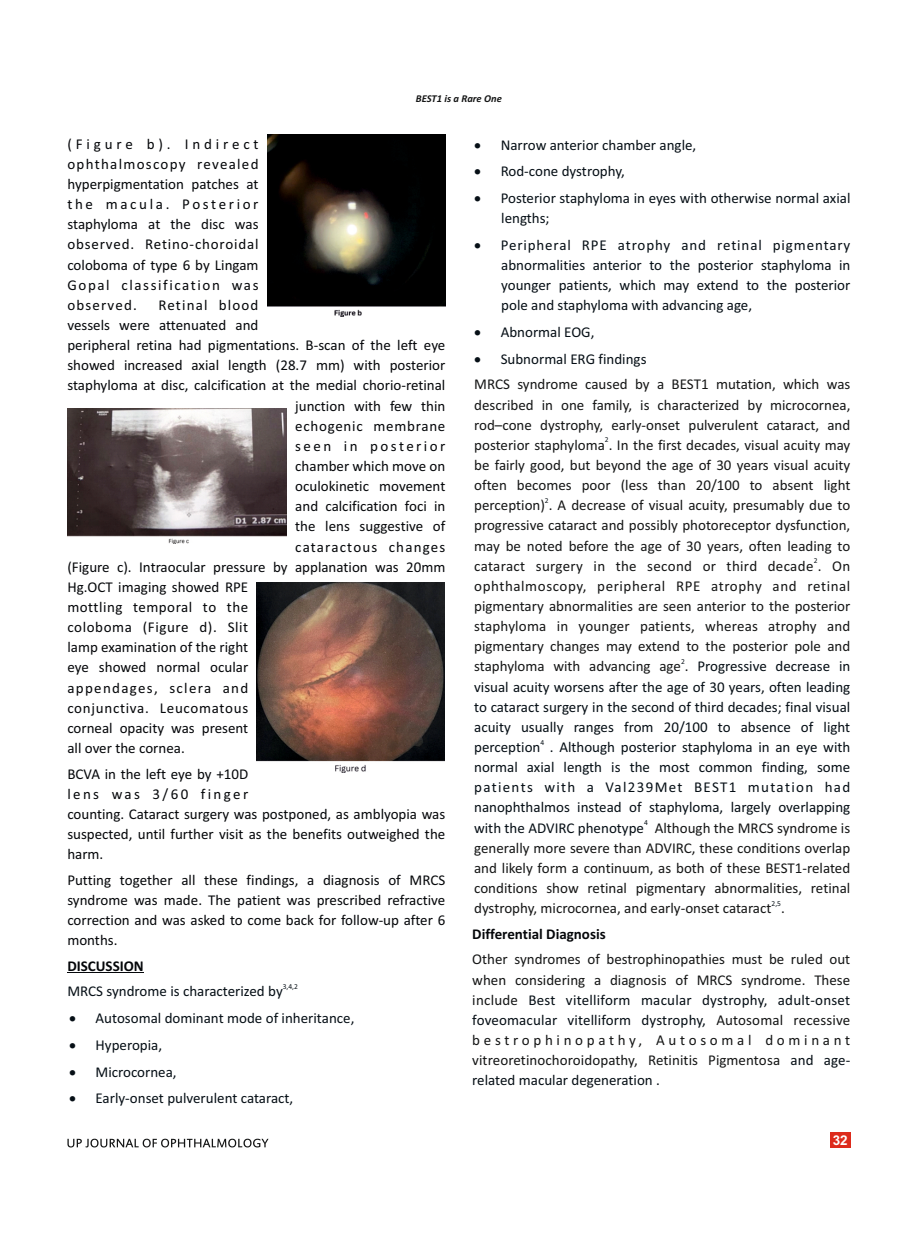
<style>
.page{position:relative;width:918px;height:1242px;background:#fff}
.page>*{position:absolute;margin:0;border:0;box-sizing:border-box;transform-origin:0 0}
.t1{font:15px/20.1px "Calibri";color:#151616;text-align:justify}
.t2{font:15px/20.1px "Calibri";color:#05070a;text-align:justify}
.t3{font:15px/20.1px "Calibri";color:#060f16;text-align:justify}
.t4{font:15px "Calibri";letter-spacing:.05em;color:#05070a}
.t5{font:700 15px "Calibri";color:#05070a}
.t6{font:15px "Calibri";letter-spacing:.04em;color:#05070a}
.t7{font:15px "Calibri";letter-spacing:.035em;color:#05070a}
.t8{font:15px "Calibri";letter-spacing:.09em;color:#05070a}
.t9{font:15px "Calibri";letter-spacing:.08em;color:#05070a}
.t10{font:15px "Calibri";letter-spacing:.16em;color:#05070a}
.t11{font:15px "Calibri";letter-spacing:.075em;color:#05070a}
.t12{font:700 13.5px "Arial";color:#fff}
.t13{font:italic 700 10.5px "Calibri";color:#151616}
.t14{font:7.5px "Calibri";color:#060f16}
.s1{color:#060f16}
</style>
<div class="page">
<svg style="left:67px;top:1139px;width:202px;height:8px"></svg>
<div style="left:830px;top:1132px;width:21px;height:15px;background:#dd2b1c"></div>
<hr style="left:67px;top:972px;width:77px;height:1px;background:#05070a">
<img style="left:267px;top:134px;width:178px;height:182px">
<img style="left:68px;top:408px;width:219px;height:135px">
<img style="left:257px;top:582px;width:188px;height:191px">
<p class="t13" style="left:416px;top:94px;width:87px">BEST1 is a Rare One</p>
<p class="t2" style="left:67px;top:135px;width:193px">(Figure b). Indirect ophthalmoscopy revealed hyperpigmentation patches at the macula. Posterior staphyloma at the disc was observed. Retino-choroidal coloboma of type 6 by Lingam Gopal classification was observed.</p>
<p class="t11" style="left:158px;top:299px;width:102px">Retinal blood</p>
<p class="t2" style="left:67px;top:316px;width:193px">vessels were attenuated and</p>
<p class="t2" style="left:67px;top:336px;width:380px">peripheral retina had pigmentations. B-scan of the left eye</p>
<p class="t2" style="left:67px;top:356px;width:380px">showed increased axial length (28.7 mm) with posterior</p>
<p class="t2" style="left:67px;top:377px;width:380px">staphyloma at disc, calcification at the medial chorio-retinal</p>
<p class="t2" style="left:295px;top:397px;width:152px">junction with few thin</p>
<p class="t4" style="left:295px;top:419px;width:152px">echogenic membrane</p>
<p class="t10" style="left:295px;top:440px;width:152px">seen in posterior</p>
<p class="t2" style="left:295px;top:457px;width:152px">chamber which move on</p>
<p class="t2" style="left:295px;top:477px;width:152px">oculokinetic movement</p>
<p class="t2" style="left:295px;top:497px;width:152px">and calcification foci in</p>
<p class="t2" style="left:295px;top:518px;width:152px">the lens suggestive of</p>
<p class="t9" style="left:295px;top:540px;width:152px">cataractous changes</p>
<p class="t2" style="left:67px;top:558px;width:380px">(Figure c). Intraocular pressure by applanation was 20mm</p>
<p class="t2" style="left:67px;top:578px;width:182px">Hg.OCT imaging showed RPE</p>
<p class="t7" style="left:67px;top:601px;width:182px">mottling temporal to the</p>
<p class="t6" style="left:67px;top:621px;width:182px">coloboma (Figure d). Slit</p>
<p class="t2" style="left:67px;top:638px;width:182px">lamp examination of the right</p>
<p class="t2" style="left:67px;top:659px;width:182px">eye showed normal ocular</p>
<p class="t8" style="left:67px;top:681px;width:182px">appendages, sclera and</p>
<p class="t4" style="left:67px;top:701px;width:182px">conjunctiva. Leucomatous</p>
<p class="t2" style="left:67px;top:719px;width:182px">corneal opacity was present</p>
<p class="t2" style="left:67px;top:739px;width:119px">all over the cornea.</p>
<p class="t2" style="left:67px;top:765px;width:380px;text-align:left">BCVA in the left eye by +10D<br>lens was 3/60 finger<br>counting. Cataract surgery was postponed, as amblyopia was suspected, until further visit as the benefits outweighed the harm.</p>
<p class="t2" style="left:67px;top:871px;width:380px">Putting together all these findings, a diagnosis of MRCS syndrome was made. The patient was prescribed refractive correction and was asked to come back for follow-up after 6 months.</p>
<p class="t5" style="left:67px;top:960px;width:78px">DISCUSSION</p>
<p class="t14" style="left:283px;top:983px;width:17px">3,4,2</p>
<p class="t3" style="left:67px;top:983px;width:217px">MRCS syndrome is characterized by</p>
<p class="t3" style="left:69px;top:1009px;width:287px">• Autosomal dominant mode of inheritance,</p>
<p class="t3" style="left:69px;top:1036px;width:95px">• Hyperopia,</p>
<p class="t3" style="left:69px;top:1063px;width:109px">• Microcornea,</p>
<p class="t3" style="left:69px;top:1090px;width:226px">• Early-onset pulverulent cataract,</p>
<p class="t3" style="left:474px;top:136px;width:224px">• Narrow anterior chamber angle,</p>
<p class="t3" style="left:474px;top:162px;width:152px">• Rod-cone dystrophy,</p>
<p class="t3" style="left:501px;top:189px;width:351px;text-indent:-27px">• Posterior staphyloma in eyes with otherwise normal axial lengths;</p>
<p class="t3" style="left:501px;top:236px;width:351px;text-indent:-27px">• Peripheral RPE atrophy and retinal pigmentary abnormalities anterior to the posterior staphyloma in younger patients, which may extend to the posterior pole and staphyloma with advancing age,</p>
<p class="t3" style="left:474px;top:323px;width:122px">• Abnormal EOG,</p>
<p class="t1" style="left:474px;top:347px;width:378px;line-height:25.7px"><span class="s1">• Subnormal ERG findings<br></span>MRCS syndrome caused by a BEST1 mutation, which was</p>
<p class="t1" style="left:474px;top:396px;width:378px">described in one family, is characterized by microcornea, rod–cone dystrophy, early-onset pulverulent cataract, and posterior staphyloma . In the first decades, visual acuity may</p>
<p class="t14" style="left:605px;top:437px;width:5px">2</p>
<p class="t1" style="left:474px;top:456px;width:378px">be fairly good, but beyond the age of 30 years visual acuity often becomes poor (less than 20/100 to absent light perception) . A decrease of visual acuity, presumably due to</p>
<p class="t14" style="left:545px;top:497px;width:5px">2</p>
<p class="t1" style="left:474px;top:517px;width:378px">progressive cataract and possibly photoreceptor dysfunction, may be noted before the age of 30 years, often leading to cataract surgery in the second or third decade . On</p>
<p class="t14" style="left:814px;top:558px;width:5px">2</p>
<p class="t1" style="left:474px;top:577px;width:378px">ophthalmoscopy, peripheral RPE atrophy and retinal pigmentary abnormalities are seen anterior to the posterior staphyloma in younger patients, whereas atrophy and pigmentary changes may extend to the posterior pole and staphyloma with advancing age .</p>
<p class="t14" style="left:681px;top:658px;width:5px">2</p>
<p class="t3" style="left:474px;top:658px;width:378px;text-indent:223px">Progressive decrease in visual acuity worsens after the age of 30 years, often leading to cataract surgery in the second of third decades; final visual acuity usually ranges from 20/100 to absence of light</p>
<p class="t14" style="left:540px;top:739px;width:5px">4</p>
<p class="t3" style="left:474px;top:738px;width:378px">perception . Although posterior staphyloma in an eye with normal axial length is the most common finding, some patients with a Val239Met BEST1 mutation had nanophthalmos instead of staphyloma, largely overlapping</p>
<p class="t14" style="left:644px;top:819px;width:5px">4</p>
<p class="t1" style="left:474px;top:819px;width:378px"><span class="s1">with the ADVIRC phenotype</span> Although the MRCS syndrome is generally more severe than ADVIRC, these conditions overlap and likely form a continuum, as both of these BEST1-related conditions show retinal pigmentary abnormalities, retinal dystrophy, microcornea, and early-onset cataract .</p>
<p class="t14" style="left:772px;top:900px;width:11px">2,5</p>
<p class="t5" style="left:472px;top:928px;width:135px">Differential Diagnosis</p>
<p class="t1" style="left:472px;top:951px;width:380px">Other syndromes of bestrophinopathies must be ruled out when considering a diagnosis of MRCS syndrome. These include <span class="s1">Best vitelliform macular dystrophy, adult-onset foveomacular vitelliform dystrophy,</span> Autosomal recessive bestrophinopathy, Autosomal dominant vitreoretinochoroidopathy, Retinitis Pigmentosa <span class="s1">and age&shy;related macular degeneration .</span></p>
<p class="t12" style="left:833px;top:1135px;width:17px">32</p>
</div>
